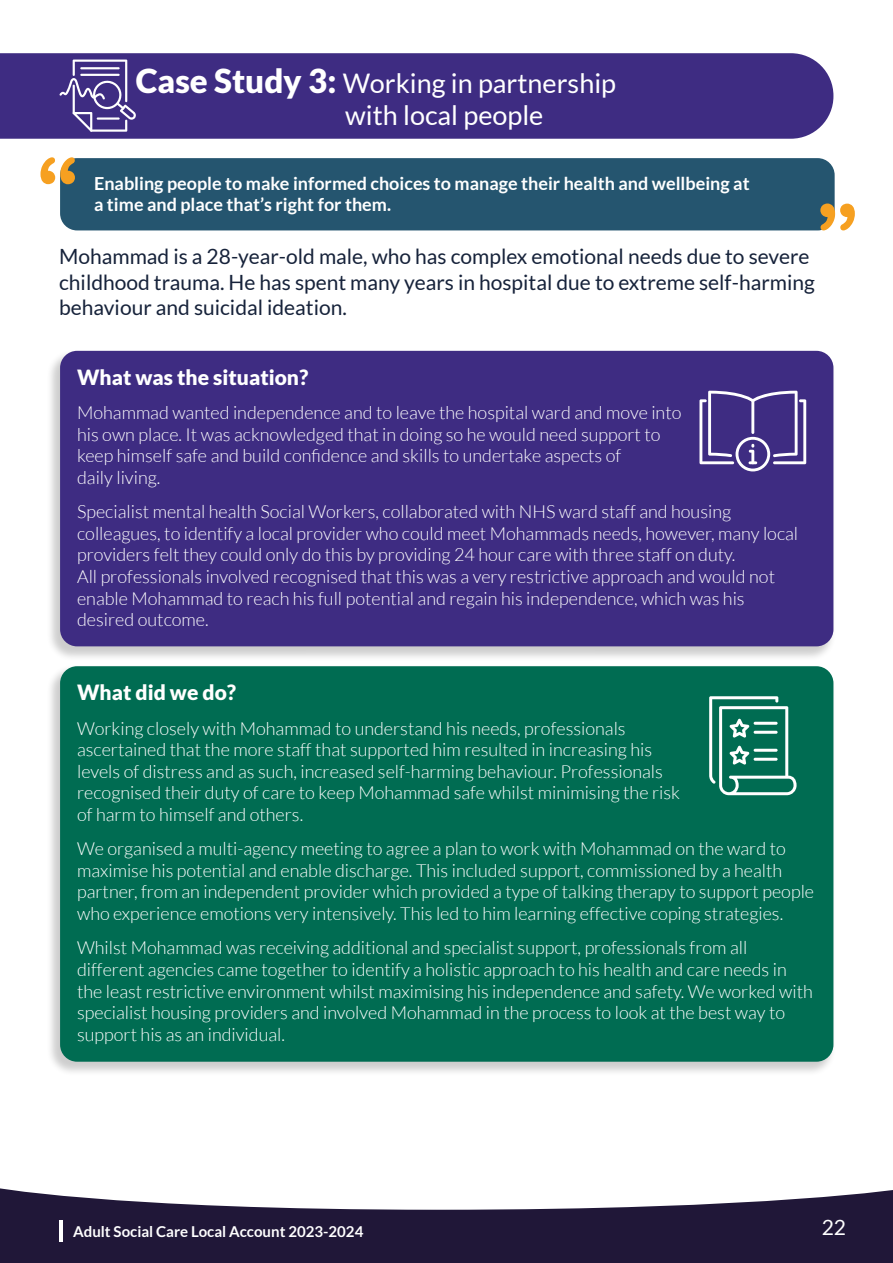
<style>
.page{position:relative;width:893px;height:1263px;background:#fff}
.page>*{position:absolute;margin:0;border:0;box-sizing:border-box;transform-origin:0 0}
.t1{font:27px/32.4px "Lato";color:#fff}
.t2{font:21px/25.2px "Lato";color:#16223a}
.t3{font:900 21px "Lato";color:#fff}
.t4{font:21px "Lato";color:#fff}
.t5{font:300 18px/21.6px "Lato";color:#fff}
.t6{font:700 18px/21.6px "Lato";color:#fff}
.t7{font:700 15px "Lato";color:#fff}
.s1{font-weight:900;font-size:33px}
</style>
<div class="page">
<div style="left:0;top:53px;width:833px;height:86px;background:#3e2c82"></div>
<svg style="left:59px;top:60px;width:77px;height:72px"></svg>
<hr style="left:80px;top:67px;width:40px;height:2px;background:#fff">
<hr style="left:80px;top:74px;width:40px;height:2px;background:#fff">
<hr style="left:97px;top:117px;width:23px;height:3px;background:#fff">
<div style="left:60px;top:158px;width:775px;height:72px;background:#25556f;border-radius:17px"></div>
<svg style="left:40px;top:157px;width:35px;height:27px"></svg>
<svg style="left:820px;top:204px;width:35px;height:26px"></svg>
<div style="left:47px;top:349px;width:789px;height:312px;background:#000;opacity:.2"></div>
<div style="left:60px;top:351px;width:773px;height:295px;background:#3e2c82;border-radius:17px"></div>
<div style="left:47px;top:665px;width:789px;height:411px;background:#000;opacity:.2"></div>
<div style="left:60px;top:666px;width:773px;height:396px;background:#006c52;border-radius:17px"></div>
<svg style="left:709px;top:696px;width:87px;height:99px"></svg>
<hr style="left:754px;top:749px;width:24px;height:3px;background:#fff">
<hr style="left:754px;top:758px;width:24px;height:3px;background:#fff">
<svg style="left:699px;top:391px;width:107px;height:80px"></svg>
<svg style="left:0;top:1188px;width:893px;height:75px;fill:#201738"></svg>
<hr style="left:60px;top:1221px;width:3px;height:21px;background:#fff">
<p class="t1" style="left:345px;top:66px;width:272px;text-indent:-209px"><span class="s1">Case Study 3:</span> Working in partnership with local people</p>
<p class="t6" style="left:94px;top:172px;width:657px">Enabling people to make informed choices to manage their health and wellbeing at a time and place that’s right for them.</p>
<p class="t2" style="left:59px;top:244px;width:757px">Mohammad is a 28-year-old male, who has complex emotional needs due to severe childhood trauma. He has spent many years in hospital due to extreme self-harming behaviour and suicidal ideation.</p>
<p class="t3" style="left:77px;top:365px;width:233px">What was the situation?</p>
<p class="t5" style="left:77px;top:402px;width:606px">Mohammad wanted independence and to leave the hospital ward and move into his own place. It was acknowledged that in doing so he would need support to keep himself safe and build confidence and skills to undertake aspects of<br>daily living.</p>
<p class="t5" style="left:77px;top:501px;width:723px">Specialist mental health Social Workers, collaborated with NHS ward staff and housing colleagues, to identify a local provider who could meet Mohammads needs, however, many local providers felt they could only do this by providing 24 hour care with three staff on duty.<br>All professionals involved recognised that this was a very restrictive approach and would not enable Mohammad to reach his full potential and regain his independence, which was his desired outcome.</p>
<p class="t3" style="left:77px;top:680px;width:161px">What did we do?</p>
<p class="t5" style="left:77px;top:717px;width:604px">Working closely with Mohammad to understand his needs, professionals ascertained that the more staff that supported him resulted in increasing his levels of distress and as such, increased self-harming behaviour. Professionals recognised their duty of care to keep Mohammad safe whilst minimising the risk of harm to himself and others.</p>
<p class="t5" style="left:77px;top:838px;width:738px">We organised a multi-agency meeting to agree a plan to work with Mohammad on the ward to maximise his potential and enable discharge. This included support, commissioned by a health partner, from an independent provider which provided a type of talking therapy to support people who experience emotions very intensively. This led to him learning effective coping strategies.</p>
<p class="t5" style="left:77px;top:937px;width:737px">Whilst Mohammad was receiving additional and specialist support, professionals from all different agencies came together to identify a holistic approach to his health and care needs in the least restrictive environment whilst maximising his independence and safety. We worked with specialist housing providers and involved Mohammad in the process to look at the best way to support his as an individual.</p>
<p class="t7" style="left:73px;top:1223px;width:292px">Adult Social Care Local Account 2023-2024</p>
<p class="t4" style="left:822px;top:1215px;width:26px">22</p>
</div>
